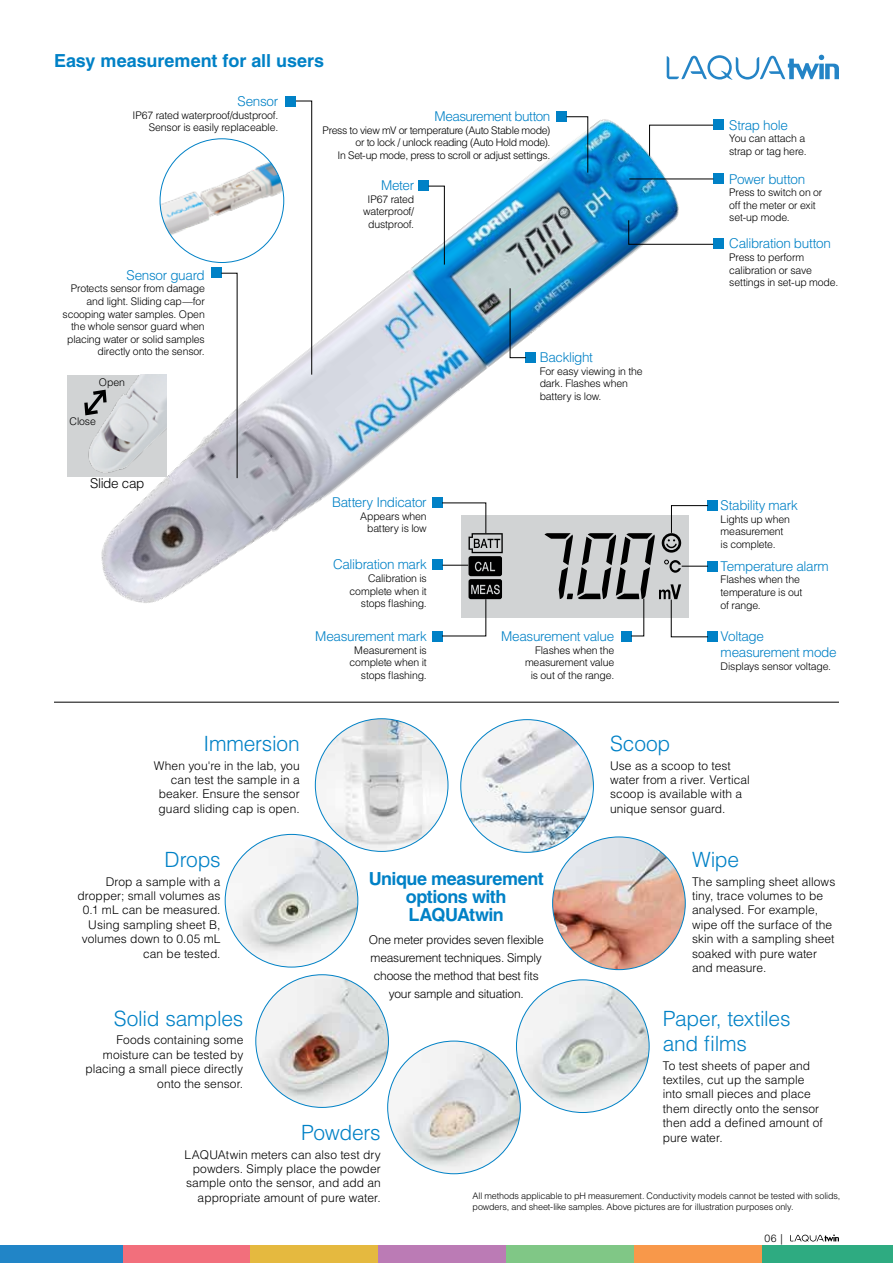
<style>
.page{position:relative;width:893px;height:1263px;background:#fff}
.page>*{position:absolute;margin:0;border:0;box-sizing:border-box;transform-origin:0 0}
.t1{font:300 21px/25.2px "Helvetica LT Std";letter-spacing:-.01em;color:#0081c6}
.t2{font:700 18px/18px "Helvetica LT Std";letter-spacing:-.02em;color:#0081c6;text-align:center}
.t3{font:300 13.5px/16.2px "Helvetica LT Std";letter-spacing:-.025em;color:#0081c6}
.t4{font:300 13.5px "Helvetica LT Std";letter-spacing:-.025em;color:#000}
.t5{font:300 12px/14.4px "Helvetica LT Std";letter-spacing:.005em;color:#000;text-align:right}
.t6{font:300 12px/18px "Helvetica LT Std";letter-spacing:-.02em;color:#000;text-align:center}
.t7{font:300 10.5px/12.6px "Helvetica LT Std";letter-spacing:-.015em;color:#000;text-align:right}
.t8{font:300 9px/10.8px "Helvetica LT Std";letter-spacing:-.01em;color:#000}
</style>
<div class="page">
<div style="left:713px;top:120px;width:10px;height:10px;background:#0081c6"></div>
<svg style="left:699px;top:125px;width:14px;height:1px"></svg>
<div style="left:122px;top:1246px;width:129px;height:17px;background:#f26f7c"></div>
<div style="left:0;top:1246px;width:122px;height:17px;background:#2185c7"></div>
<div style="left:251px;top:1246px;width:128px;height:17px;background:#e5b93f"></div>
<div style="left:379px;top:1246px;width:128px;height:17px;background:#bb7bb5"></div>
<div style="left:507px;top:1246px;width:128px;height:17px;background:#80c786"></div>
<div style="left:635px;top:1246px;width:128px;height:17px;background:#f8984a"></div>
<div style="left:763px;top:1246px;width:130px;height:17px;background:#2eab81"></div>
<svg style="left:790px;top:1234px;width:49px;height:7px"></svg>
<svg style="left:667px;top:55px;width:172px;height:25px"></svg>
<hr style="left:54px;top:702px;width:785px;height:1px;background:#000">
<img style="left:67px;top:101px;width:632px;height:541px">
<div style="left:461px;top:515px;width:227px;height:102px;background:#d1d3d4"></div>
<div style="left:432px;top:560px;width:10px;height:10px;background:#0081c6"></div>
<div style="left:432px;top:631px;width:10px;height:10px;background:#0081c6"></div>
<div style="left:621px;top:631px;width:10px;height:10px;background:#0081c6"></div>
<div style="left:708px;top:631px;width:10px;height:10px;background:#0081c6"></div>
<div style="left:708px;top:561px;width:10px;height:10px;background:#0081c6"></div>
<div style="left:708px;top:500px;width:10px;height:11px;background:#0081c6"></div>
<div style="left:432px;top:497px;width:10px;height:11px;background:#0081c6"></div>
<svg style="left:442px;top:502px;width:61px;height:134px"></svg>
<svg style="left:544px;top:505px;width:164px;height:132px"></svg>
<img style="left:225px;top:834px;width:133px;height:133px;border-radius:66px">
<img style="left:315px;top:719px;width:133px;height:132px;border-radius:66px">
<img style="left:461px;top:720px;width:132px;height:132px;border-radius:66px">
<img style="left:553px;top:837px;width:132px;height:133px;border-radius:66px">
<img style="left:516px;top:980px;width:133px;height:132px;border-radius:66px">
<img style="left:388px;top:1041px;width:132px;height:133px;border-radius:66px">
<img style="left:256px;top:975px;width:132px;height:132px;border-radius:66px">
<div style="left:211px;top:268px;width:10px;height:10px;background:#0081c6"></div>
<svg style="left:221px;top:273px;width:17px;height:206px"></svg>
<div style="left:286px;top:97px;width:10px;height:10px;background:#0081c6"></div>
<svg style="left:295px;top:101px;width:17px;height:274px"></svg>
<div style="left:418px;top:181px;width:10px;height:10px;background:#0081c6"></div>
<svg style="left:428px;top:186px;width:17px;height:79px"></svg>
<div style="left:526px;top:352px;width:10px;height:11px;background:#0081c6"></div>
<svg style="left:510px;top:288px;width:16px;height:70px"></svg>
<div style="left:68px;top:375px;width:99px;height:101px;background:#d1d3d4"></div>
<img style="left:88px;top:375px;width:79px;height:98px">
<svg style="left:84px;top:387px;width:25px;height:31px"></svg>
<div style="left:556px;top:111px;width:10px;height:11px;background:#0081c6"></div>
<svg style="left:566px;top:116px;width:22px;height:57px"></svg>
<div style="left:713px;top:239px;width:10px;height:10px;background:#0081c6"></div>
<svg style="left:628px;top:220px;width:86px;height:25px"></svg>
<div style="left:713px;top:174px;width:10px;height:10px;background:#0081c6"></div>
<hr style="left:629px;top:179px;width:84px;height:1px;background:#000">
<img style="left:160px;top:189px;width:63px;height:63px">
<img style="left:199px;top:141px;width:85px;height:79px">
<h2 class="t2" style="left:54px;top:51px;width:272px">Easy measurement for all users</h2>
<p class="t3" style="left:238px;top:93px;width:42px">Sensor</p>
<p class="t7" style="left:133px;top:109px;width:147px">IP67 rated waterproof/dustproof.<br>Sensor is easily replaceable.</p>
<p class="t3" style="left:127px;top:267px;width:80px">Sensor guard</p>
<p class="t7" style="left:63px;top:282px;width:144px">Protects sensor from damage and light. Sliding cap—for scooping water samples. Open the whole sensor guard when placing water or solid samples directly onto the sensor.</p>
<p class="t7" style="left:99px;top:376px;width:27px">Open</p>
<p class="t7" style="left:70px;top:415px;width:28px">Close</p>
<p class="t4" style="left:90px;top:475px;width:56px">Slide cap</p>
<p class="t3" style="left:434px;top:108px;width:117px">Measurement button</p>
<p class="t7" style="left:323px;top:124px;width:229px">Press to view mV or temperature (Auto Stable mode) or to lock / unlock reading (Auto Hold mode).<br>In Set-up mode, press to scroll or adjust settings.</p>
<p class="t3" style="left:381px;top:177px;width:35px">Meter</p>
<p class="t7" style="left:363px;top:193px;width:52px;text-align:center">IP67 rated waterproof/ dustproof.</p>
<p class="t3" style="left:332px;top:494px;width:96px">Battery Indicator</p>
<p class="t7" style="left:360px;top:510px;width:68px">Appears when battery is low</p>
<p class="t3" style="left:333px;top:556px;width:95px">Calibration mark</p>
<p class="t7" style="left:349px;top:572px;width:79px">Calibration is complete when it stops flashing.</p>
<p class="t3" style="left:315px;top:628px;width:113px">Measurement mark</p>
<p class="t7" style="left:349px;top:643px;width:79px">Measurement is complete when it stops flashing.</p>
<p class="t3" style="left:540px;top:349px;width:55px">Backlight</p>
<p class="t7" style="left:540px;top:365px;width:105px;text-align:left">For easy viewing in the dark. Flashes when battery is low.</p>
<p class="t3" style="left:501px;top:628px;width:115px">Measurement value</p>
<p class="t7" style="left:525px;top:643px;width:91px">Flashes when the measurement value is out of the range.</p>
<p class="t3" style="left:729px;top:117px;width:60px">Strap hole</p>
<p class="t7" style="left:729px;top:132px;width:79px;text-align:left">You can attach a strap or tag here.</p>
<p class="t3" style="left:729px;top:171px;width:78px">Power button</p>
<p class="t7" style="left:729px;top:186px;width:95px;text-align:left">Press to switch on or off the meter or exit set-up mode.</p>
<p class="t3" style="left:729px;top:235px;width:103px">Calibration button</p>
<p class="t7" style="left:729px;top:251px;width:111px;text-align:left">Press to perform calibration or save settings in set-up mode.</p>
<p class="t3" style="left:721px;top:497px;width:79px">Stability mark</p>
<p class="t7" style="left:721px;top:513px;width:71px;text-align:left">Lights up when measurement is complete.</p>
<p class="t3" style="left:721px;top:558px;width:110px">Temperature alarm</p>
<p class="t7" style="left:721px;top:573px;width:83px;text-align:left">Flashes when the temperature is out of range.</p>
<p class="t3" style="left:721px;top:628px;width:118px">Voltage measurement mode</p>
<p class="t7" style="left:721px;top:660px;width:112px">Displays sensor voltage.</p>
<h1 class="t1" style="left:203px;top:731px;width:98px">Immersion</h1>
<p class="t5" style="left:154px;top:758px;width:147px">When you're in the lab, you can test the sample in a beaker. Ensure the sensor guard sliding cap is open.</p>
<h1 class="t1" style="left:165px;top:847px;width:57px">Drops</h1>
<p class="t5" style="left:78px;top:874px;width:145px">Drop a sample with a dropper; small volumes as<br>0.1 mL can be measured.<br>Using sampling sheet B, volumes down to 0.05 mL can be tested.</p>
<h2 class="t2" style="left:369px;top:870px;width:177px">Unique measurement options with<br>LAQUAtwin</h2>
<p class="t6" style="left:369px;top:930px;width:176px">One meter provides seven flexible measurement techniques. Simply choose the method that best fits your sample and situation.</p>
<h1 class="t1" style="left:610px;top:731px;width:62px">Scoop</h1>
<p class="t5" style="left:610px;top:758px;width:141px;text-align:left">Use as a scoop to test water from a river. Vertical scoop is available with a unique sensor guard.</p>
<h1 class="t1" style="left:692px;top:847px;width:49px">Wipe</h1>
<p class="t5" style="left:692px;top:874px;width:145px;text-align:left">The sampling sheet allows tiny, trace volumes to be analysed. For example, wipe off the surface of the skin with a sampling sheet soaked with pure water and measure.</p>
<h1 class="t1" style="left:114px;top:1005px;width:131px">Solid samples</h1>
<p class="t5" style="left:85px;top:1033px;width:159px">Foods containing some moisture can be tested by placing a small piece directly onto the sensor.</p>
<h1 class="t1" style="left:301px;top:1120px;width:81px">Powders</h1>
<p class="t5" style="left:185px;top:1147px;width:198px">LAQUAtwin meters can also test dry powders. Simply place the powder sample onto the sensor, and add an appropriate amount of pure water.</p>
<h1 class="t1" style="left:663px;top:1005px;width:129px">Paper, textiles and films</h1>
<p class="t5" style="left:663px;top:1058px;width:162px;text-align:left">To test sheets of paper and textiles, cut up the sample into small pieces and place them directly onto the sensor then add a defined amount of pure water.</p>
<p class="t8" style="left:473px;top:1190px;width:369px">All methods applicable to pH measurement. Conductivity models cannot be tested with solids, powders, and sheet-like samples. Above pictures are for illustration purposes only.</p>
<p class="t7" style="left:764px;top:1231px;width:20px">06 |</p>
</div>
